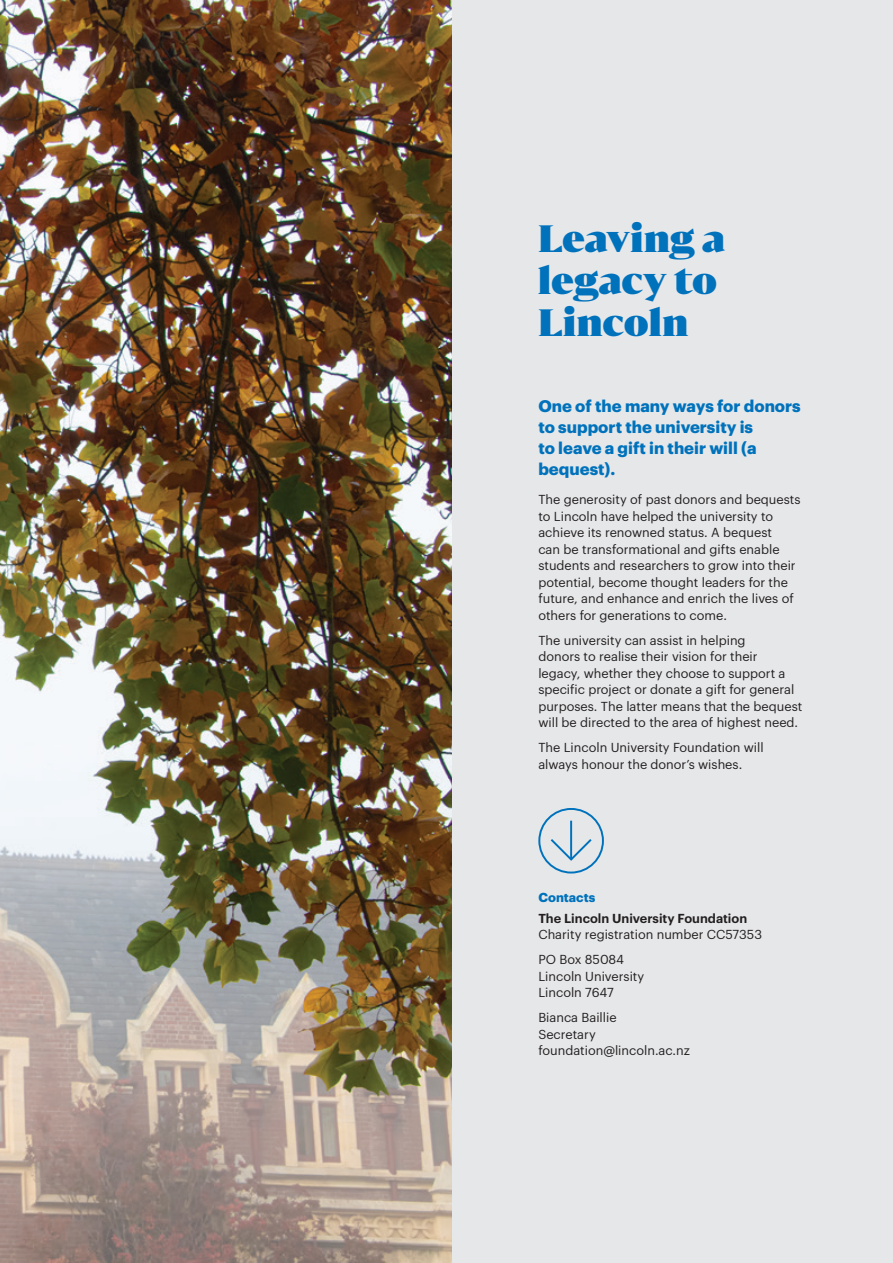
<style>
.page{position:relative;width:893px;height:1263px;background:#fff}
.page>*{position:absolute;margin:0;border:0;box-sizing:border-box;transform-origin:0 0}
.t1{font:900 36px/42px "Bw Darius";letter-spacing:-.005em;color:#0072bc}
.t2{font:700 16.5px/21px "Graphik";color:#0072bc}
.t3{font:12.75px/16.5px "Graphik";color:#231f20}
.t4{font:600 12.75px "Graphik";color:#231f20}
.t5{font:700 12.75px "Graphik";color:#0072bc}
</style>
<div class="page">
<img style="left:0;top:0;width:453px;height:1263px">
<div style="left:453px;top:0;width:440px;height:1263px;background:#e6e7e9"></div>
<hr style="left:570px;top:821px;width:2px;height:39px;background:#0072bc">
<svg style="left:550px;top:837px;width:44px;height:25px"></svg>
<div style="left:538px;top:808px;width:66px;height:65px;border:2px solid #0072bc;border-radius:50%"></div>
<h1 class="t1" style="left:538px;top:215px;width:189px">Leaving a legacy to<br>Lincoln</h1>
<p class="t2" style="left:538px;top:394px;width:264px">One of the many ways for donors to support the university is<br>to leave a gift in their will (a bequest).</p>
<p class="t3" style="left:538px;top:490px;width:264px">The generosity of past donors and bequests to Lincoln have helped the university to achieve its renowned status. A bequest<br>can be transformational and gifts enable students and researchers to grow into their potential, become thought leaders for the future, and enhance and enrich the lives of others for generations to come.</p>
<p class="t3" style="left:538px;top:631px;width:265px">The university can assist in helping<br>donors to realise their vision for their legacy, whether they choose to support a specific project or donate a gift for general purposes. The latter means that the bequest will be directed to the area of highest need.</p>
<p class="t3" style="left:538px;top:738px;width:227px">The Lincoln University Foundation will always honour the donor’s wishes.</p>
<p class="t5" style="left:538px;top:887px;width:59px">Contacts</p>
<p class="t4" style="left:538px;top:908px;width:210px">The Lincoln University Foundation</p>
<p class="t3" style="left:538px;top:921px;width:225px;line-height:25px">Charity registration number CC57353<br>PO Box 85084</p>
<p class="t3" style="left:538px;top:967px;width:107px">Lincoln University<br>Lincoln 7647</p>
<p class="t3" style="left:538px;top:1008px;width:153px">Bianca Baillie<br>Secretary foundation@lincoln.ac.nz</p>
</div>
